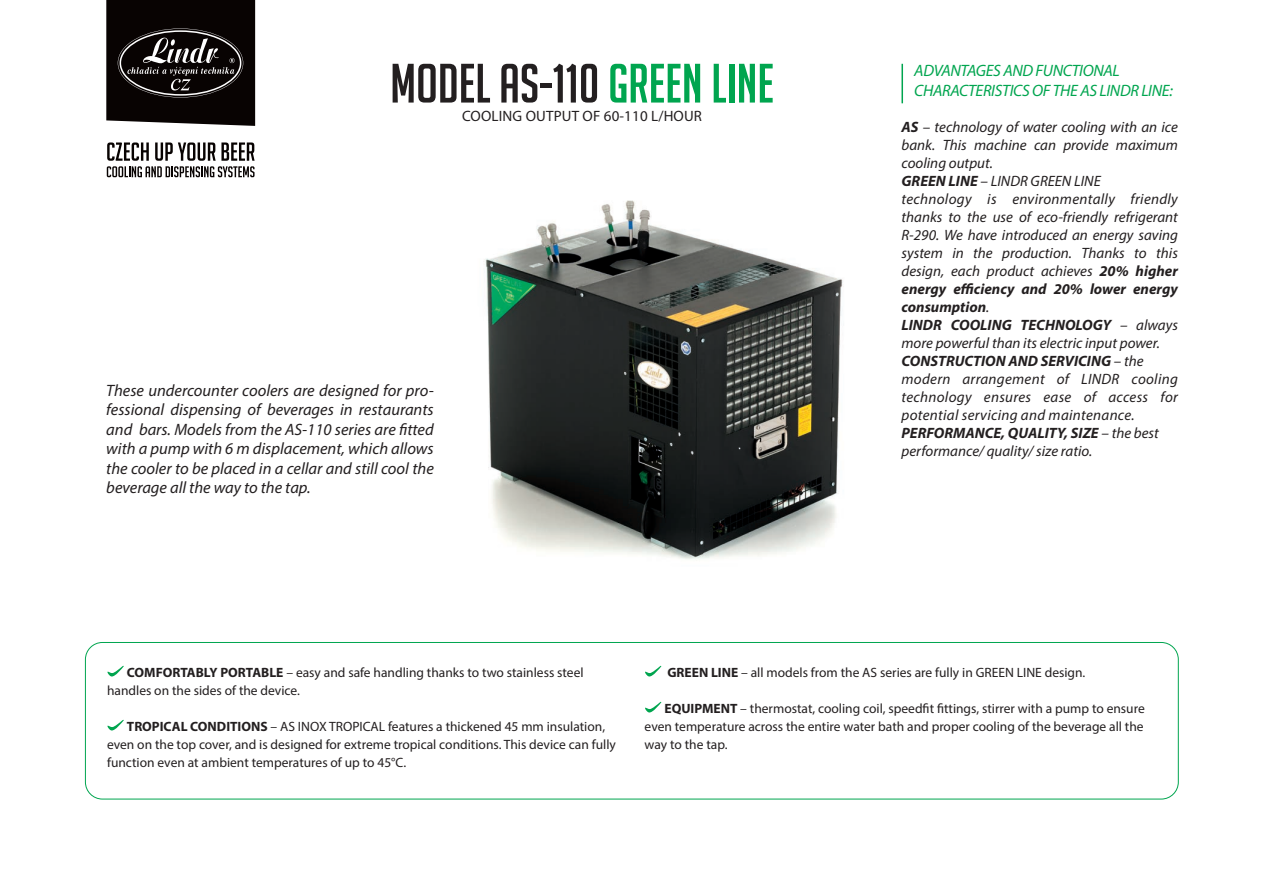
<style>
.page{position:relative;width:1263px;height:893px;background:#fff}
.page>*{position:absolute;margin:0;border:0;box-sizing:border-box;transform-origin:0 0}
.t1{font:54px "Big Noodle Titling";color:#231f20}
.t2{font:italic 16.5px/19.5px "Myriad Pro";color:#231f20;text-align:justify}
.t3{font:italic 16.5px/19.5px "Myriad Pro";letter-spacing:-.02em;color:#00a54f}
.t4{font:italic 15px/18px "Myriad Pro";color:#231f20}
.t5{font:15px "Myriad Pro";letter-spacing:.01em;color:#231f20}
.t6{font:13.5px/18px "Myriad Pro";color:#231f20}
.s1{color:#00a54f}
.s2{font-weight:700}
</style>
<div class="page">
<svg style="left:106px;top:0;width:149px;height:126px"></svg>
<svg style="left:107px;top:142px;width:148px;height:35px"></svg>
<hr style="left:901px;top:64px;width:2px;height:39px;background:#00a54f">
<img style="left:485px;top:200px;width:358px;height:359px">
<svg style="left:107px;top:666px;width:17px;height:11px"></svg>
<svg style="left:107px;top:720px;width:17px;height:11px"></svg>
<svg style="left:645px;top:666px;width:17px;height:11px"></svg>
<svg style="left:645px;top:702px;width:17px;height:11px"></svg>
<div style="left:85px;top:642px;width:1094px;height:157px;border:1px solid #00a54f;border-radius:17px"></div>
<h1 class="t1" style="left:390px;top:54px;width:385px">MODEL AS-110 <span class="s1">GREEN LINE</span></h1>
<p class="t5" style="left:462px;top:106px;width:241px">COOLING OUTPUT OF 60-110 L/HOUR</p>
<p class="t2" style="left:106px;top:380px;width:329px">These undercounter coolers are designed for pro&shy;fessional dispensing of beverages in restaurants and bars. Models from the AS-110 series are fitted with a pump with 6 m displacement, which allows the cooler to be placed in a cellar and still cool the beverage all the way to the tap.</p>
<p class="t3" style="left:914px;top:61px;width:260px">ADVANTAGES AND FUNCTIONAL<br>CHARACTERISTICS OF THE AS LINDR LINE:</p>
<p class="t4" style="left:901px;top:117px;width:278px"><span class="s2">AS</span> – technology of water cooling with an ice bank. This machine can provide maximum cooling output.<br><span class="s2">GREEN LINE</span> – LINDR GREEN LINE<br>technology is environmentally friendly thanks to the use of eco-friendly refrigerant R-290. We have introduced an energy saving system in the production. Thanks to this design, each product achieves <span class="s2">20% higher energy efficiency and 20% lower energy consumption</span>.<br><span class="s2">LINDR COOLING TECHNOLOGY</span> – always more powerful than its electric input power.<br><span class="s2">CONSTRUCTION AND SERVICING</span> – the modern arrangement of LINDR cooling technology ensures ease of access for potential servicing and maintenance.<br><span class="s2">PERFORMANCE, QUALITY, SIZE</span> – the best performance/ quality/ size ratio.</p>
<p class="t6" style="left:107px;top:663px;width:478px;text-indent:20px"><span class="s2">COMFORTABLY PORTABLE</span> – easy and safe handling thanks to two stainless steel handles on the sides of the device.</p>
<p class="t6" style="left:107px;top:717px;width:510px;text-indent:20px"><span class="s2">TROPICAL CONDITIONS</span> – AS INOX TROPICAL features a thickened 45 mm insulation, even on the top cover, and is designed for extreme tropical conditions. This device can fully function even at ambient temperatures of up to 45°C.</p>
<p class="t6" style="left:667px;top:663px;width:419px"><span class="s2">GREEN LINE</span> – all models from the AS series are fully in GREEN LINE design.</p>
<p class="t6" style="left:645px;top:699px;width:502px;text-align:justify;text-indent:20px"><span class="s2">EQUIPMENT</span> – thermostat, cooling coil, speedfit fittings, stirrer with a pump to ensure even temperature across the entire water bath and proper cooling of the beverage all the way to the tap.</p>
</div>
